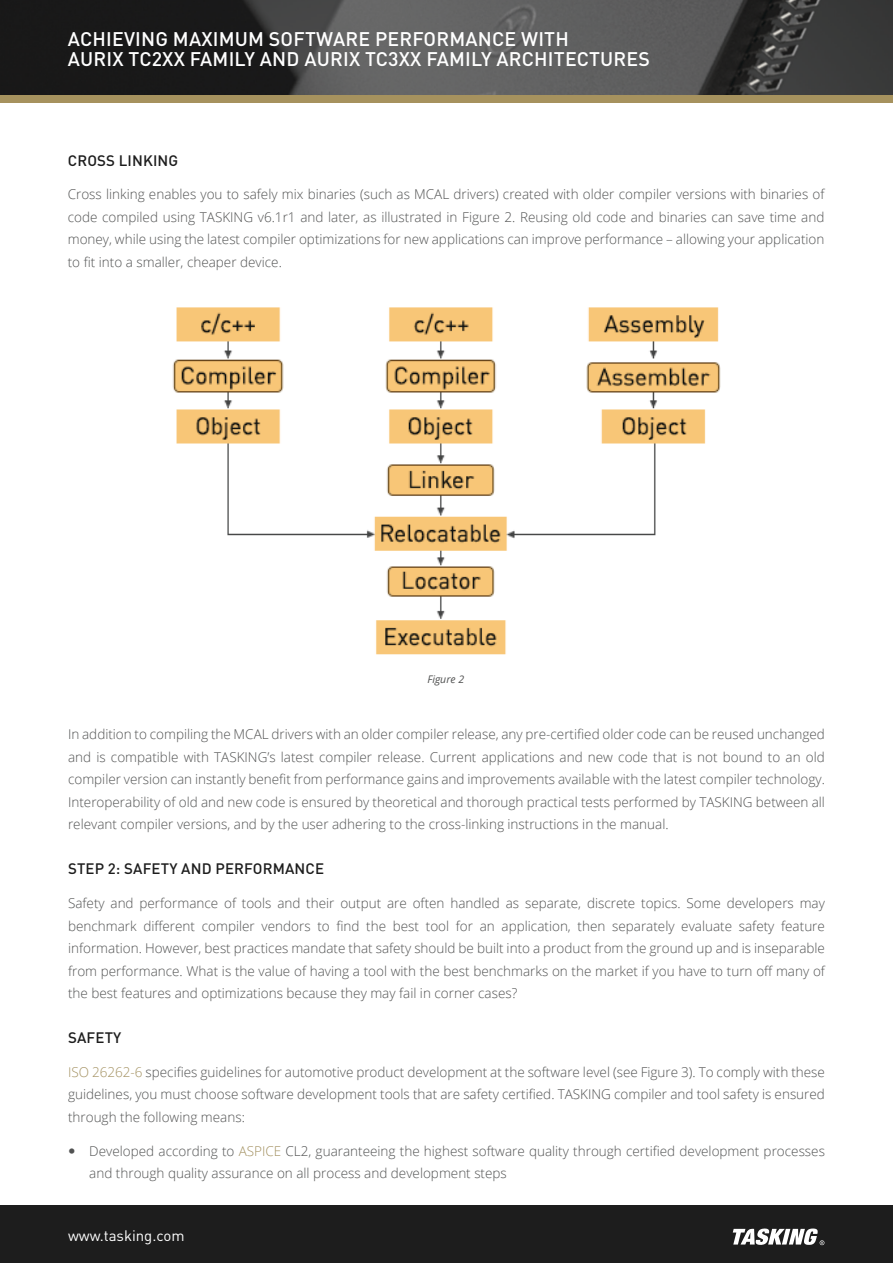
<style>
.page{position:relative;width:893px;height:1263px;background:#fff}
.page>*{position:absolute;margin:0;border:0;box-sizing:border-box;transform-origin:0 0}
.t1{font:500 19.5px/19.5px "DIN Pro";letter-spacing:.01em;color:#fff}
.Caps_Title{font:500 15px "DIN Pro";letter-spacing:.01em;color:#1d1d1d}
.t2{font:15px "DIN Pro";color:#fff}
.Basic_Content{font:300 13.5px/22.5px "Open Sans";color:#515252;text-align:justify}
.Basic_Content-2{font:italic 10.5px "Open Sans";color:#515252}
.s1{color:#a39161}
</style>
<div class="page">
<img style="left:0;top:0;width:893px;height:96px">
<div style="left:0;top:96px;width:893px;height:7px;background:#a6925e"></div>
<div style="left:0;top:1205px;width:893px;height:58px;background:#1d1d1d"></div>
<svg style="left:733px;top:1228px;width:91px;height:17px"></svg>
<img style="left:172px;top:307px;width:549px;height:348px">
<h1 class="t1" style="left:68px;top:29px;width:584px">ACHIEVING MAXIMUM SOFTWARE PERFORMANCE WITH<br>AURIX TC2XX FAMILY AND AURIX TC3XX FAMILY ARCHITECTURES</h1>
<p class="Caps_Title" style="left:68px;top:150px;width:112px">CROSS LINKING</p>
<p class="Basic_Content" style="left:68px;top:183px;width:758px">Cross linking enables you to safely mix binaries (such as MCAL drivers) created with older compiler versions with binaries of code compiled using TASKING v6.1r1 and later, as illustrated in Figure 2. Reusing old code and binaries can save time and money, while using the latest compiler optimizations for new applications can improve performance – allowing your application to fit into a smaller, cheaper device.</p>
<p class="Basic_Content-2" style="left:427px;top:672px;width:38px">Figure 2</p>
<p class="Basic_Content" style="left:68px;top:723px;width:758px">In addition to compiling the MCAL drivers with an older compiler release, any pre-certified older code can be reused unchanged and is compatible with TASKING’s latest compiler release. Current applications and new code that is not bound to an old compiler version can instantly benefit from performance gains and improvements available with the latest compiler technology.<br>Interoperability of old and new code is ensured by theoretical and thorough practical tests performed by TASKING between all relevant compiler versions, and by the user adhering to the cross-linking instructions in the manual.</p>
<p class="Caps_Title" style="left:68px;top:859px;width:258px">STEP 2: SAFETY AND PERFORMANCE</p>
<p class="Basic_Content" style="left:68px;top:892px;width:758px">Safety and performance of tools and their output are often handled as separate, discrete topics. Some developers may benchmark different compiler vendors to find the best tool for an application, then separately evaluate safety feature information. However, best practices mandate that safety should be built into a product from the ground up and is inseparable from performance. What is the value of having a tool with the best benchmarks on the market if you have to turn off many of the best features and optimizations because they may fail in corner cases?</p>
<p class="Caps_Title" style="left:68px;top:1027px;width:55px">SAFETY</p>
<p class="Basic_Content" style="left:68px;top:1060px;width:758px"><span class="s1">ISO 26262-6</span> specifies guidelines for automotive product development at the software level (see Figure 3). To comply with these guidelines, you must choose software development tools that are safety certified. TASKING compiler and tool safety is ensured through the following means:</p>
<p class="Basic_Content" style="left:89px;top:1139px;width:737px">Developed according to <span class="s1">ASPICE</span> CL2, guaranteeing the highest software quality through certified development processes and through quality assurance on all process and development steps</p>
<p class="t2" style="left:68px;top:1226px;width:118px">www.tasking.com</p>
</div>
